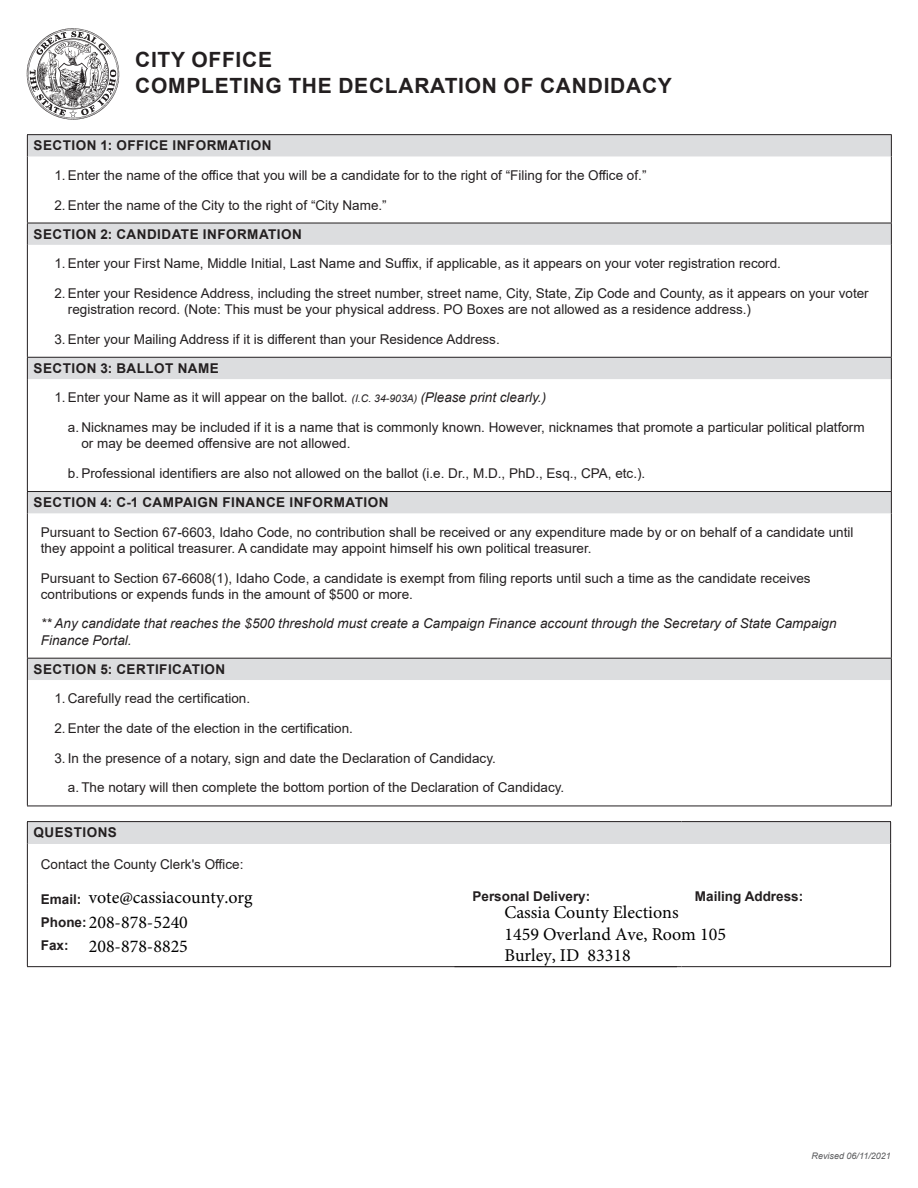
<style>
.page{position:relative;width:918px;height:1188px;background:#fff}
.page>*{position:absolute;margin:0;border:0;box-sizing:border-box;transform-origin:0 0}
.t1{font:700 21px "Arial";letter-spacing:.035em;color:#231f20}
.t2{font:18px/21.6px "Minion Pro";color:#000}
.Text_-_Main{font:13.5px/16.2px "Arial";color:#231f20}
.Text_-_Main-2{font:700 13.5px "Arial";letter-spacing:.035em;color:#231f20}
.Text_-_Main-3{font:italic 13.5px/16.2px "Arial";color:#231f20}
.Text_-_Main-4{font:700 13.5px "Arial";color:#231f20}
.t3{font:italic 9px "Arial";color:#57585a}
.s1{font-style:italic;font-size:10.5px}
.s2{font-style:italic}
</style>
<div class="page">
<img style="left:26px;top:28px;width:94px;height:92px">
<svg style="left:28px;top:135px;width:863px;height:545px"></svg>
<hr style="left:27px;top:134px;width:865px;height:1px;background:#231f20">
<svg style="left:27px;top:135px;width:1px;height:21px"></svg>
<svg style="left:891px;top:135px;width:1px;height:21px"></svg>
<hr style="left:27px;top:156px;width:1px;height:67px;background:#231f20">
<hr style="left:891px;top:156px;width:1px;height:67px;background:#231f20">
<svg style="left:27px;top:224px;width:1px;height:21px"></svg>
<svg style="left:891px;top:224px;width:1px;height:21px"></svg>
<hr style="left:27px;top:245px;width:1px;height:112px;background:#231f20">
<hr style="left:891px;top:245px;width:1px;height:112px;background:#231f20">
<svg style="left:27px;top:358px;width:1px;height:21px"></svg>
<svg style="left:891px;top:358px;width:1px;height:21px"></svg>
<hr style="left:27px;top:379px;width:1px;height:112px;background:#231f20">
<hr style="left:891px;top:379px;width:1px;height:112px;background:#231f20">
<svg style="left:27px;top:492px;width:1px;height:21px"></svg>
<svg style="left:891px;top:492px;width:1px;height:21px"></svg>
<hr style="left:27px;top:513px;width:1px;height:145px;background:#231f20">
<hr style="left:891px;top:513px;width:1px;height:145px;background:#231f20">
<svg style="left:27px;top:659px;width:1px;height:21px"></svg>
<svg style="left:891px;top:659px;width:1px;height:21px"></svg>
<hr style="left:27px;top:680px;width:1px;height:126px;background:#231f20">
<hr style="left:891px;top:680px;width:1px;height:126px;background:#231f20">
<hr style="left:27px;top:223px;width:865px;height:1px;background:#231f20">
<hr style="left:27px;top:357px;width:865px;height:1px;background:#231f20">
<hr style="left:27px;top:491px;width:865px;height:1px;background:#231f20">
<hr style="left:27px;top:658px;width:865px;height:1px;background:#231f20">
<hr style="left:27px;top:806px;width:865px;height:1px;background:#231f20">
<div style="left:27px;top:822px;width:864px;height:21px;background:#dcdddf"></div>
<hr style="left:27px;top:821px;width:432px;height:1px;background:#231f20">
<svg style="left:27px;top:822px;width:1px;height:21px"></svg>
<hr style="left:459px;top:821px;width:222px;height:1px;background:#231f20">
<hr style="left:681px;top:821px;width:210px;height:1px;background:#231f20">
<svg style="left:890px;top:822px;width:1px;height:21px"></svg>
<hr style="left:27px;top:843px;width:1px;height:41px;background:#231f20">
<hr style="left:890px;top:843px;width:1px;height:41px;background:#231f20">
<hr style="left:27px;top:884px;width:1px;height:82px;background:#231f20">
<hr style="left:27px;top:966px;width:432px;height:1px;background:#231f20">
<hr style="left:459px;top:966px;width:222px;height:1px;background:#231f20">
<hr style="left:681px;top:966px;width:210px;height:1px;background:#231f20">
<hr style="left:890px;top:884px;width:1px;height:82px;background:#231f20">
<p class="t1" style="left:135px;top:45px;width:138px">CITY OFFICE</p>
<p class="t1" style="left:135px;top:70px;width:538px">COMPLETING THE DECLARATION OF CANDIDACY</p>
<p class="Text_-_Main-2" style="left:34px;top:136px;width:239px">SECTION 1: OFFICE INFORMATION</p>
<p class="Text_-_Main" style="left:54px;top:167px;width:594px">1. Enter the name of the office that you will be a candidate for to the right of “Filing for the Office of.”</p>
<p class="Text_-_Main" style="left:54px;top:197px;width:334px">2. Enter the name of the City to the right of “City Name.”</p>
<p class="Text_-_Main-2" style="left:34px;top:225px;width:270px">SECTION 2: CANDIDATE INFORMATION</p>
<p class="Text_-_Main" style="left:54px;top:255px;width:728px">1. Enter your First Name, Middle Initial, Last Name and Suffix, if applicable, as it appears on your voter registration record.</p>
<p class="Text_-_Main" style="left:68px;top:285px;width:802px;text-indent:-14px">2. Enter your Residence Address, including the street number, street name, City, State, Zip Code and County, as it appears on your voter registration record. (Note: This must be your physical address. PO Boxes are not allowed as a residence address.)</p>
<p class="Text_-_Main" style="left:54px;top:331px;width:447px">3. Enter your Mailing Address if it is different than your Residence Address.</p>
<p class="Text_-_Main-2" style="left:34px;top:359px;width:187px">SECTION 3: BALLOT NAME</p>
<p class="Text_-_Main" style="left:54px;top:389px;width:493px">1. Enter your Name as it will appear on the ballot. <span class="s1">(I.C. 34-903A)</span> <span class="s2">(Please print clearly.)</span></p>
<p class="Text_-_Main" style="left:81px;top:419px;width:785px;text-indent:-14px">a. Nicknames may be included if it is a name that is commonly known. However, nicknames that promote a particular political platform or may be deemed offensive are not allowed.</p>
<p class="Text_-_Main" style="left:68px;top:465px;width:579px">b. Professional identifiers are also not allowed on the ballot (i.e. Dr., M.D., PhD., Esq., CPA, etc.).</p>
<p class="Text_-_Main-2" style="left:34px;top:493px;width:356px">SECTION 4: C-1 CAMPAIGN FINANCE INFORMATION</p>
<p class="Text_-_Main" style="left:41px;top:524px;width:814px">Pursuant to Section 67-6603, Idaho Code, no contribution shall be received or any expenditure made by or on behalf of a candidate until they appoint a political treasurer. A candidate may appoint himself his own political treasurer.</p>
<p class="Text_-_Main" style="left:41px;top:570px;width:771px">Pursuant to Section 67-6608(1), Idaho Code, a candidate is exempt from filing reports until such a time as the candidate receives contributions or expends funds in the amount of $500 or more.</p>
<p class="Text_-_Main-3" style="left:41px;top:616px;width:797px">** Any candidate that reaches the $500 threshold must create a Campaign Finance account through the Secretary of State Campaign<br>Finance Portal.</p>
<p class="Text_-_Main-2" style="left:34px;top:660px;width:193px">SECTION 5: CERTIFICATION</p>
<p class="Text_-_Main" style="left:54px;top:690px;width:197px">1. Carefully read the certification.</p>
<p class="Text_-_Main" style="left:54px;top:720px;width:300px">2. Enter the date of the election in the certification.</p>
<p class="Text_-_Main" style="left:54px;top:750px;width:443px">3. In the presence of a notary, sign and date the Declaration of Candidacy.</p>
<p class="Text_-_Main" style="left:68px;top:780px;width:498px">a. The notary will then complete the bottom portion of the Declaration of Candidacy.</p>
<p class="Text_-_Main-2" style="left:34px;top:823px;width:85px">QUESTIONS</p>
<p class="Text_-_Main" style="left:41px;top:856px;width:204px">Contact the County Clerk's Office:</p>
<p class="Text_-_Main-2" style="left:41px;top:890px;width:42px">Email:</p>
<p class="Text_-_Main-2" style="left:41px;top:913px;width:47px">Phone:</p>
<p class="Text_-_Main-2" style="left:41px;top:936px;width:29px">Fax:</p>
<h2 class="t2" style="left:89px;top:887px;width:165px">vote@cassiacounty.org</h2>
<p class="Text_-_Main-4" style="left:472px;top:886px;width:119px">Personal Delivery:</p>
<p class="Text_-_Main-4" style="left:695px;top:886px;width:110px">Mailing Address:</p>
<h2 class="t2" style="left:89px;top:910px;width:101px;line-height:24.2px">208-878-5240<br>208-878-8825</h2>
<h2 class="t2" style="left:504px;top:902px;width:223px">Cassia County Elections<br>1459 Overland Ave, Room 105<br>Burley, ID 83318</h2>
<p class="t3" style="left:812px;top:1150px;width:81px">Revised 06/11/2021</p>
</div>
